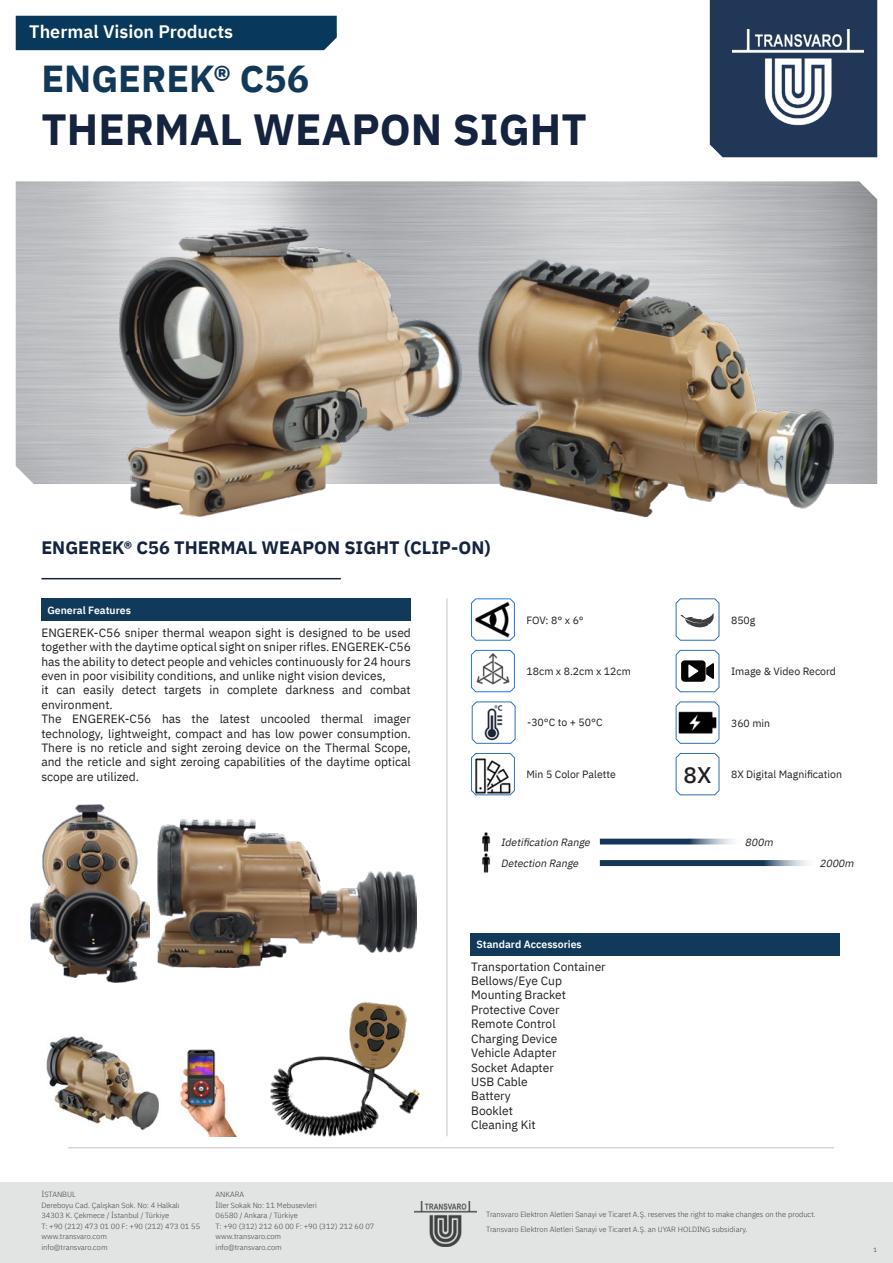
<style>
.page{position:relative;width:893px;height:1263px;background:#fff}
.page>*{position:absolute;margin:0;border:0;box-sizing:border-box;transform-origin:0 0}
.t1{font:700 43.5px "IBM Plex Sans";color:#15233f}
.t2{font:700 37.5px "IBM Plex Sans";color:#123858}
.t3{font:700 18px "IBM Plex Sans";color:#15233f}
.t4{font:600 18px "IBM Plex Sans";color:#fff}
.t5{font:12px/14.4px "IBM Plex Sans";color:#231f20}
.t6{font:10.5px "IBM Plex Sans";color:#231f20}
.t7{font:italic 10.5px "IBM Plex Sans";color:#212527}
.t8{font:600 10.5px "IBM Plex Sans";color:#fff}
.t9{font:300 7.5px/10.5px "IBM Plex Sans";color:#3e3e3f}
.t10{font:300 6px "IBM Plex Sans";color:#231f20}
.s1{font-weight:500;font-size:22.5px}
</style>
<div class="page">
<img style="left:46px;top:1036px;width:191px;height:100px">
<img style="left:157px;top:820px;width:260px;height:148px">
<img style="left:31px;top:805px;width:119px;height:178px">
<hr style="left:68px;top:1147px;width:766px;height:1px;background:#c2c3c6">
<hr style="left:41px;top:578px;width:300px;height:1px;background:#15233f">
<div style="left:710px;top:0;width:167px;height:157px;background:#213757"></div>
<img style="left:732px;top:30px;width:131px;height:97px">
<div style="left:41px;top:598px;width:370px;height:23px;background:#113a5a"></div>
<div style="left:470px;top:933px;width:370px;height:22px;background:#113a5a"></div>
<hr style="left:446px;top:598px;width:1px;height:538px;background:#c2c3c6">
<div style="left:16px;top:16px;width:321px;height:34px;background:#08385b"></div>
<img style="left:120px;top:226px;width:341px;height:290px">
<div style="left:0;top:1183px;width:893px;height:80px;background:#e2e3e3"></div>
<img style="left:414px;top:1202px;width:63px;height:45px">
<img style="left:478px;top:259px;width:355px;height:257px">
<img style="left:270px;top:1002px;width:150px;height:135px">
<svg style="left:675px;top:598px;width:45px;height:43px"></svg>
<svg style="left:675px;top:649px;width:45px;height:43px"></svg>
<svg style="left:471px;top:598px;width:44px;height:43px"></svg>
<svg style="left:471px;top:649px;width:44px;height:43px"></svg>
<svg style="left:675px;top:701px;width:45px;height:43px"></svg>
<svg style="left:675px;top:752px;width:45px;height:44px"></svg>
<svg style="left:471px;top:752px;width:44px;height:44px"></svg>
<svg style="left:471px;top:701px;width:45px;height:43px"></svg>
<img style="left:482px;top:832px;width:9px;height:19px">
<img style="left:482px;top:853px;width:9px;height:19px">
<svg style="left:600px;top:838px;width:134px;height:6px"></svg>
<svg style="left:600px;top:860px;width:208px;height:6px"></svg>
<h3 class="t4" style="left:29px;top:18px;width:205px">Thermal Vision Products</h3>
<h2 class="t2" style="left:41px;top:49px;width:269px">ENGEREK® C56</h2>
<h1 class="t1" style="left:41px;top:95px;width:547px">THERMAL WEAPON SIGHT</h1>
<h3 class="t3" style="left:41px;top:533px;width:451px">ENGEREK® C56 THERMAL WEAPON SIGHT (CLIP-ON)</h3>
<p class="t8" style="left:47px;top:602px;width:85px">General Features</p>
<p class="t5" style="left:41px;top:624px;width:371px">ENGEREK-C56 sniper thermal weapon sight is designed to be used together with the daytime optical sight on sniper rifles. ENGEREK-C56 has the ability to detect people and vehicles continuously for 24 hours even in poor visibility conditions, and unlike night vision devices,<br>it can easily detect targets in complete darkness and combat environment.<br>The ENGEREK-C56 has the latest uncooled thermal imager technology, lightweight, compact and has low power consumption.<br>There is no reticle and sight zeroing device on the Thermal Scope, and the reticle and sight zeroing capabilities of the daytime optical scope are utilized.</p>
<p class="t6" style="left:526px;top:612px;width:59px">FOV: 8° x 6°</p>
<p class="t6" style="left:526px;top:663px;width:106px">18cm x 8.2cm x 12cm</p>
<p class="t6" style="left:527px;top:714px;width:77px">-30°C to + 50°C</p>
<p class="t6" style="left:526px;top:766px;width:91px">Min 5 Color Palette</p>
<p class="t6" style="left:731px;top:612px;width:26px">850g</p>
<p class="t6" style="left:731px;top:663px;width:106px">Image &amp; Video Record</p>
<p class="t6" style="left:731px;top:715px;width:41px">360 min</p>
<p class="t6" style="left:683px;top:766px;width:160px"><span class="s1">8X</span> 8X Digital Magnification</p>
<p class="t7" style="left:501px;top:834px;width:94px">Idetification Range</p>
<p class="t7" style="left:745px;top:834px;width:32px">800m</p>
<p class="t7" style="left:501px;top:855px;width:82px">Detection Range</p>
<p class="t7" style="left:819px;top:855px;width:39px">2000m</p>
<p class="t9" style="left:41px;top:1189px;width:160px">İSTANBUL<br>Dereboyu Cad. Çalışkan Sok. No: 4 Halkalı<br>34303 K. Çekmece / İstanbul / Türkiye<br>T: +90 (212) 473 01 00 F: +90 (212) 473 01 55 www.transvaro.com<br>info@transvaro.com</p>
<p class="t9" style="left:216px;top:1189px;width:160px">ANKARA<br>İller Sokak No: 11 Mebusevleri<br>06580 / Ankara / Türkiye<br>T: +90 (312) 212 60 00 F: +90 (312) 212 60 07 www.transvaro.com<br>info@transvaro.com</p>
<p class="t8" style="left:476px;top:936px;width:107px">Standard Accessories</p>
<p class="t5" style="left:471px;top:958px;width:136px">Transportation Container<br>Bellows/Eye Cup<br>Mounting Bracket<br>Protective Cover<br>Remote Control<br>Charging Device<br>Vehicle Adapter<br>Socket Adapter<br>USB Cable<br>Battery<br>Booklet<br>Cleaning Kit</p>
<p class="t9" style="left:486px;top:1206px;width:331px;line-height:14.4px">Transvaro Elektron Aletleri Sanayi ve Ticaret A.Ş. reserves the right to make changes on the product.<br>Transvaro Elektron Aletleri Sanayi ve Ticaret A.Ş. an UYAR HOLDING subsidiary.</p>
<p class="t10" style="left:874px;top:1245px;width:5px">1</p>
</div>
